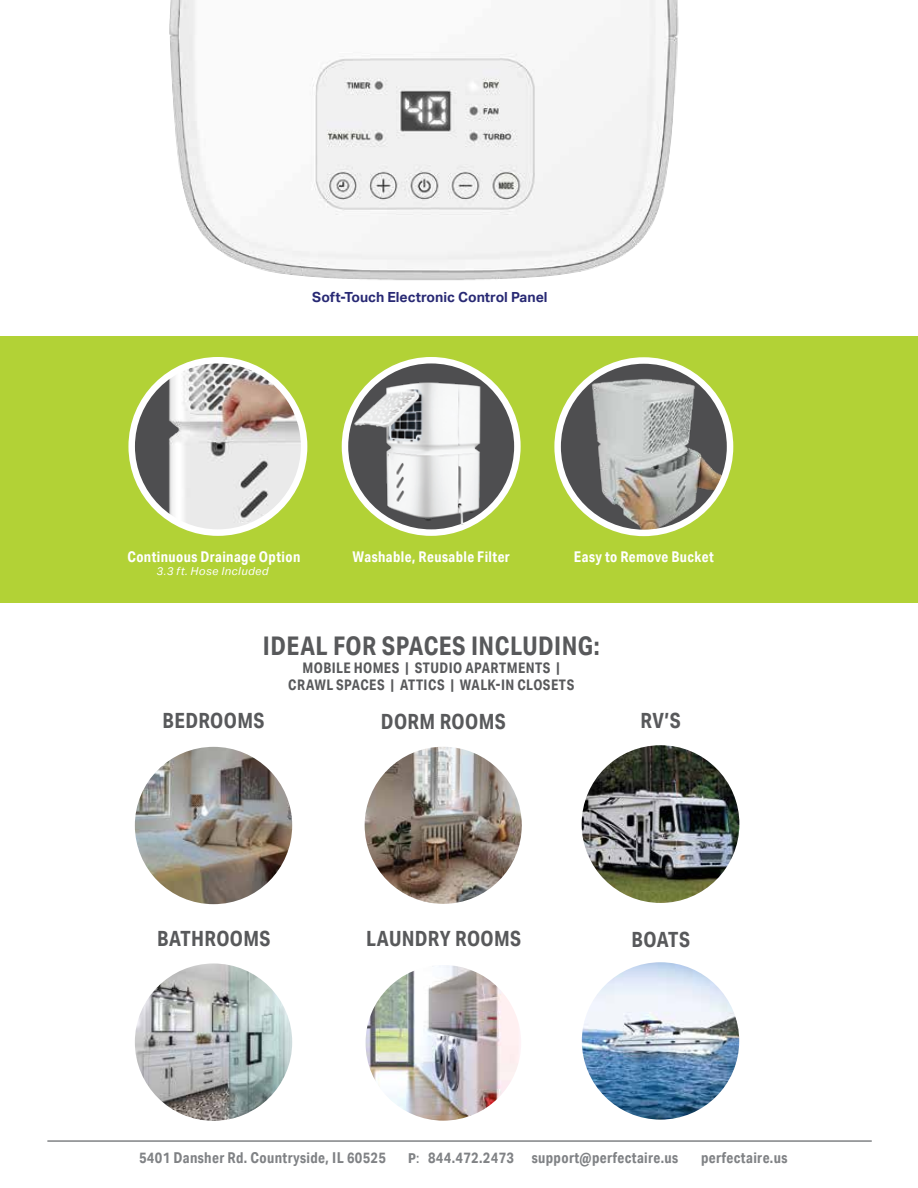
<style>
.page{position:relative;width:918px;height:1188px;background:#fff}
.page>*{position:absolute;margin:0;border:0;box-sizing:border-box;transform-origin:0 0}
.t1{font:700 25.65px "Aktiv Grotesk Cd";letter-spacing:.02em;color:#58595b}
.t2{font:700 21px "Aktiv Grotesk Cd";letter-spacing:.015em;color:#58595b}
.t3{font:700 15px "Aktiv Grotesk Cd";letter-spacing:.025em;color:#808285}
.t4{font:700 14.85px "Aktiv Grotesk Cd";letter-spacing:.03em;color:#fff}
.t5{font:700 14.55px/17.5px "Aktiv Grotesk Cd";letter-spacing:.03em;color:#58595b;text-align:center}
.t6{font:700 13.95px "Aktiv Grotesk";color:#282974}
.t7{font:italic 11.1px "Aktiv Grotesk";letter-spacing:.045em;color:#fff}
.s1{font-family:"Good Headline Pro"}
</style>
<div class="page">
<div style="left:0;top:336px;width:918px;height:266px;background:#b2d236"></div>
<img style="left:135px;top:747px;width:157px;height:157px;border-radius:79px">
<img style="left:365px;top:747px;width:157px;height:157px;border-radius:79px">
<img style="left:582px;top:745px;width:157px;height:158px;border-radius:79px">
<img style="left:135px;top:963px;width:157px;height:158px;border-radius:79px">
<img style="left:366px;top:965px;width:155px;height:156px;border-radius:78px">
<img style="left:582px;top:962px;width:157px;height:158px;border-radius:79px">
<svg style="left:558px;top:361px;width:172px;height:172px;background:#676769"></svg>
<img style="left:169px;top:0;width:510px;height:281px">
<img style="left:349px;top:357px;width:172px;height:179px">
<img style="left:138px;top:360px;width:166px;height:173px">
<div style="left:128px;top:357px;width:179px;height:179px;border:6px solid #fff;border-radius:50%"></div>
<img style="left:591px;top:377px;width:132px;height:156px">
<div style="left:554px;top:357px;width:179px;height:179px;border:6px solid #fff;border-radius:50%"></div>
<hr style="left:47px;top:1140px;width:825px;height:2px;background:#808285">
<p class="t6" style="left:312px;top:289px;width:237px">Soft-Touch Electronic Control Panel</p>
<p class="t4" style="left:127px;top:547px;width:175px">Continuous Drainage Option</p>
<p class="t4" style="left:353px;top:547px;width:159px">Washable, Reusable Filter</p>
<p class="t4" style="left:574px;top:547px;width:142px">Easy to Remove Bucket</p>
<p class="t7" style="left:156px;top:565px;width:114px">3.3 ft. Hose Included</p>
<h1 class="t1" style="left:263px;top:630px;width:338px">IDEAL FOR SPACES INCLUDING:</h1>
<p class="t5" style="left:288px;top:659px;width:287px">MOBILE HOMES | STUDIO APARTMENTS |<br>CRAWL SPACES | ATTICS | WALK-IN CLOSETS</p>
<h2 class="t2" style="left:163px;top:708px;width:103px">BEDROOMS</h2>
<h2 class="t2" style="left:381px;top:709px;width:126px">DORM ROOMS</h2>
<h2 class="t2" style="left:640px;top:708px;width:42px">RV’S</h2>
<h2 class="t2" style="left:157px;top:926px;width:115px">BATHROOMS</h2>
<h2 class="t2" style="left:366px;top:926px;width:156px">LAUNDRY ROOMS</h2>
<h2 class="t2" style="left:632px;top:927px;width:60px">BOATS</h2>
<p class="t3" style="left:139px;top:1148px;width:248px">5401 Dansher Rd. Countryside, IL 60525</p>
<p class="t3" style="left:408px;top:1148px;width:272px"><span class="s1">P:</span> 844.472.2473 support@perfectaire.us</p>
<p class="t3" style="left:701px;top:1148px;width:88px">perfectaire.us</p>
</div>
